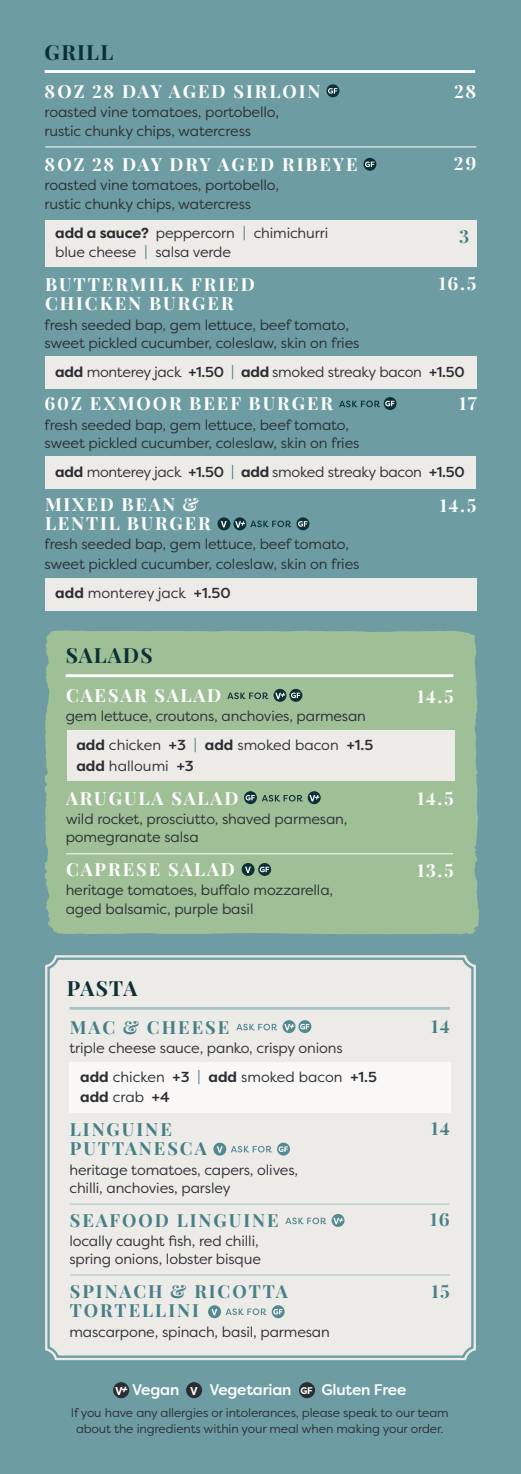
<style>
.page{position:relative;width:521px;height:1474px;background:#fff}
.page>*{position:absolute;margin:0;border:0;box-sizing:border-box;transform-origin:0 0}
.t1{font:700 21px "Playfair Display";letter-spacing:.06em;color:#0c3037}
.t2{font:700 18.2px/19.4px "Playfair Display";letter-spacing:.11em;color:#fff}
.t3{font:700 18.2px/19.4px "Playfair Display";letter-spacing:.11em;color:#467f87}
.t4{font:500 15.4px "Filson Pro";letter-spacing:-.01em;color:#fff}
.t5{font:14.53px/18.2px "Filson Pro";letter-spacing:-.01em;color:#2b2d33}
.t6{font:12.25px/15.8px "Filson Pro";letter-spacing:-.01em;color:#2b2d33;text-align:center}
.t7{font:700 11.38px "Filson Pro";color:#fff}
.s1{font-weight:700}
.s2{color:#467f87}
.s3{font-weight:500}
.s4{font-weight:700;font-size:11.38px}
.s5{font-weight:700;font-style:italic;font-size:11.38px}
.s6{font-weight:700;font-size:9.62px}
</style>
<div class="page">
<div style="left:0;top:0;width:521px;height:1473px;background:#6d9da2"></div>
<div style="left:45px;top:955px;width:431px;height:406px;background:#edebe7"></div>
<div style="left:47px;top:957px;width:426px;height:400px;border:2px solid #6d9da2;border-radius:9px"></div>
<div style="left:45px;top:578px;width:431px;height:32px;background:#edebe7"></div>
<div style="left:45px;top:356px;width:431px;height:32px;background:#edebe7"></div>
<div style="left:46px;top:456px;width:430px;height:33px;background:#edebe7"></div>
<div style="left:45px;top:220px;width:431px;height:47px;background:#edebe7"></div>
<hr style="left:45px;top:147px;width:431px;height:1px;background:#fff">
<hr style="left:45px;top:70px;width:430px;height:3px;background:#fff">
<svg style="left:326px;top:84px;width:13px;height:13px"></svg>
<svg style="left:328px;top:88px;width:9px;height:6px"></svg>
<svg style="left:363px;top:158px;width:13px;height:13px"></svg>
<svg style="left:365px;top:161px;width:9px;height:6px"></svg>
<svg style="left:384px;top:397px;width:13px;height:13px"></svg>
<svg style="left:339px;top:400px;width:56px;height:7px"></svg>
<svg style="left:296px;top:517px;width:13px;height:13px"></svg>
<svg style="left:298px;top:521px;width:9px;height:5px"></svg>
<div style="left:217px;top:517px;width:13px;height:13px;background:#0c3037;border-radius:50%"></div>
<svg style="left:233px;top:517px;width:13px;height:13px"></svg>
<svg style="left:221px;top:521px;width:6px;height:6px"></svg>
<svg style="left:235px;top:520px;width:56px;height:7px"></svg>
<hr style="left:70px;top:1274px;width:380px;height:1px;background:#a7c4c7">
<div style="left:69px;top:1061px;width:382px;height:51px;background:#f9f8f7"></div>
<hr style="left:70px;top:1203px;width:379px;height:1px;background:#a7c4c7">
<hr style="left:69px;top:1006px;width:381px;height:3px;background:#a7c4c7">
<svg style="left:298px;top:1020px;width:13px;height:13px"></svg>
<svg style="left:300px;top:1023px;width:9px;height:6px"></svg>
<svg style="left:282px;top:1020px;width:13px;height:13px"></svg>
<svg style="left:284px;top:1024px;width:10px;height:6px"></svg>
<svg style="left:236px;top:1023px;width:41px;height:7px"></svg>
<svg style="left:331px;top:1213px;width:13px;height:13px"></svg>
<svg style="left:333px;top:1217px;width:10px;height:7px"></svg>
<svg style="left:285px;top:1217px;width:41px;height:7px"></svg>
<svg style="left:277px;top:1142px;width:13px;height:13px"></svg>
<svg style="left:279px;top:1146px;width:9px;height:5px"></svg>
<svg style="left:213px;top:1142px;width:13px;height:13px"></svg>
<svg style="left:217px;top:1146px;width:6px;height:6px"></svg>
<svg style="left:231px;top:1145px;width:41px;height:7px"></svg>
<svg style="left:272px;top:1305px;width:13px;height:13px"></svg>
<svg style="left:273px;top:1308px;width:10px;height:6px"></svg>
<svg style="left:208px;top:1305px;width:13px;height:13px"></svg>
<svg style="left:211px;top:1308px;width:6px;height:7px"></svg>
<svg style="left:225px;top:1308px;width:41px;height:6px"></svg>
<div style="left:45px;top:630px;width:434px;height:304px;background:#9fc097"></div>
<div style="left:67px;top:730px;width:387px;height:50px;background:#edebe7"></div>
<hr style="left:66px;top:853px;width:387px;height:1px;background:#fff">
<hr style="left:66px;top:674px;width:387px;height:3px;background:#fff">
<svg style="left:289px;top:689px;width:13px;height:12px"></svg>
<svg style="left:273px;top:689px;width:13px;height:13px"></svg>
<svg style="left:291px;top:692px;width:9px;height:6px"></svg>
<svg style="left:275px;top:692px;width:10px;height:7px"></svg>
<svg style="left:227px;top:692px;width:41px;height:7px"></svg>
<svg style="left:244px;top:791px;width:13px;height:13px"></svg>
<svg style="left:308px;top:791px;width:13px;height:13px"></svg>
<svg style="left:245px;top:795px;width:10px;height:5px"></svg>
<svg style="left:262px;top:795px;width:41px;height:6px"></svg>
<svg style="left:309px;top:795px;width:11px;height:6px"></svg>
<svg style="left:242px;top:863px;width:13px;height:13px"></svg>
<svg style="left:245px;top:866px;width:6px;height:7px"></svg>
<svg style="left:258px;top:863px;width:13px;height:13px"></svg>
<svg style="left:260px;top:866px;width:9px;height:6px"></svg>
<div style="left:186px;top:1382px;width:16px;height:16px;background:#2b2d33;border-radius:50%"></div>
<div style="left:113px;top:1382px;width:16px;height:16px;background:#2b2d33;border-radius:50%"></div>
<div style="left:299px;top:1382px;width:16px;height:16px;background:#2b2d33;border-radius:50%"></div>
<h1 class="t1" style="left:45px;top:36px;width:70px">GRILL</h1>
<p class="t2" style="left:45px;top:80px;width:277px">8OZ 28 DAY AGED SIRLOIN</p>
<p class="t5" style="left:45px;top:103px;width:236px">roasted vine tomatoes, portobello, rustic chunky chips, watercress</p>
<p class="t2" style="left:45px;top:153px;width:315px">8OZ 28 DAY DRY AGED RIBEYE</p>
<p class="t5" style="left:45px;top:176px;width:236px">roasted vine tomatoes, portobello, rustic chunky chips, watercress</p>
<p class="t5" style="left:55px;top:222px;width:274px;line-height:19.4px"><span class="s1">add a sauce?</span> peppercorn <span class="s2">|</span> chimichurri blue cheese <span class="s2">|</span> salsa verde</p>
<p class="t2" style="left:454px;top:80px;width:24px">28</p>
<p class="t2" style="left:454px;top:152px;width:24px">29</p>
<p class="t3" style="left:459px;top:225px;width:12px">3</p>
<p class="t2" style="left:439px;top:271px;width:39px">16.5</p>
<p class="t2" style="left:45px;top:273px;width:211px">BUTTERMILK FRIED<br>CHICKEN BURGER</p>
<p class="t5" style="left:45px;top:315px;width:316px">fresh seeded bap, gem lettuce, beef tomato, sweet pickled cucumber, coleslaw, skin on fries</p>
<p class="t5" style="left:55px;top:362px;width:411px"><span class="s1">add</span> monterey jack <span class="s3">+1.50</span> <span class="s2">|</span> <span class="s1">add</span> smoked streaky bacon <span class="s3">+1.50</span></p>
<p class="t2" style="left:45px;top:392px;width:290px">60Z EXMOOR BEEF BURGER</p>
<p class="t5" style="left:45px;top:415px;width:316px">fresh seeded bap, gem lettuce, beef tomato, sweet pickled cucumber, coleslaw, skin on fries</p>
<p class="t5" style="left:55px;top:462px;width:411px"><span class="s1">add</span> monterey jack <span class="s3">+1.50</span> <span class="s2">|</span> <span class="s1">add</span> smoked streaky bacon <span class="s3">+1.50</span></p>
<p class="t2" style="left:45px;top:492px;width:167px">MIXED BEAN &amp;<br>LENTIL BURGER</p>
<p class="t5" style="left:45px;top:534px;width:316px;line-height:19.4px">fresh seeded bap, gem lettuce, beef tomato, sweet pickled cucumber, coleslaw, skin on fries</p>
<p class="t5" style="left:55px;top:583px;width:177px"><span class="s1">add</span> monterey jack <span class="s3">+1.50</span></p>
<p class="t2" style="left:459px;top:392px;width:19px">17</p>
<p class="t2" style="left:440px;top:493px;width:38px">14.5</p>
<h1 class="t1" style="left:66px;top:639px;width:88px">SALADS</h1>
<p class="t2" style="left:66px;top:684px;width:157px">CAESAR SALAD</p>
<p class="t5" style="left:76px;top:701px;width:298px;line-height:28.9px;text-indent:-11px">gem lettuce, croutons, anchovies, parmesan <span class="s1">add</span> chicken <span class="s3">+3</span> <span class="s2">|</span> <span class="s1">add</span> smoked bacon <span class="s3">+1.5</span></p>
<p class="t5" style="left:76px;top:756px;width:119px"><span class="s1">add</span> halloumi <span class="s3">+3</span></p>
<p class="t2" style="left:66px;top:786px;width:174px">ARUGULA SALAD</p>
<p class="t5" style="left:66px;top:809px;width:283px">wild rocket, prosciutto, shaved parmesan, pomegranate salsa</p>
<p class="t2" style="left:66px;top:857px;width:170px">CAPRESE SALAD</p>
<p class="t5" style="left:66px;top:880px;width:269px">heritage tomatoes, buffalo mozzarella, aged balsamic, purple basil</p>
<p class="t2" style="left:417px;top:684px;width:38px">14.5</p>
<p class="t2" style="left:417px;top:786px;width:38px">14.5</p>
<p class="t2" style="left:417px;top:859px;width:38px">13.5</p>
<h1 class="t1" style="left:67px;top:971px;width:72px">PASTA</h1>
<p class="t3" style="left:70px;top:1015px;width:161px">MAC &amp; CHEESE</p>
<p class="t5" style="left:80px;top:1033px;width:298px;line-height:28.9px;text-indent:-11px">triple cheese sauce, panko, crispy onions<br><span class="s1">add</span> chicken <span class="s3">+3</span> <span class="s2">|</span> <span class="s1">add</span> smoked bacon <span class="s3">+1.5</span></p>
<p class="t5" style="left:80px;top:1087px;width:91px"><span class="s1">add</span> crab <span class="s3">+4</span></p>
<p class="t3" style="left:70px;top:1117px;width:138px">LINGUINE<br>PUTTANESCA</p>
<p class="t5" style="left:69px;top:1160px;width:230px">heritage tomatoes, capers, olives, chilli, anchovies, parsley</p>
<p class="t3" style="left:70px;top:1208px;width:210px">SEAFOOD LINGUINE</p>
<p class="t5" style="left:69px;top:1231px;width:193px">locally caught fish, red chilli, spring onions, lobster bisque</p>
<p class="t3" style="left:70px;top:1279px;width:220px">SPINACH &amp; RICOTTA<br>TORTELLINI</p>
<p class="t5" style="left:69px;top:1322px;width:262px">mascarpone, spinach, basil, parmesan</p>
<p class="t4" style="left:115px;top:1378px;width:66px"><span class="s4">V</span><span class="s5">+</span>Vegan</p>
<p class="t4" style="left:209px;top:1378px;width:84px">Vegetarian</p>
<p class="t7" style="left:190px;top:1383px;width:9px">V</p>
<p class="t4" style="left:300px;top:1378px;width:107px"><span class="s6">GF</span> Gluten Free</p>
<p class="t3" style="left:431px;top:1015px;width:20px">14</p>
<p class="t3" style="left:431px;top:1117px;width:20px">14</p>
<p class="t3" style="left:430px;top:1207px;width:21px">16</p>
<p class="t3" style="left:432px;top:1280px;width:20px">15</p>
<p class="t6" style="left:71px;top:1404px;width:379px">If you have any allergies or intolerances, please speak to our team about the ingredients within your meal when making your order.</p>
</div>
